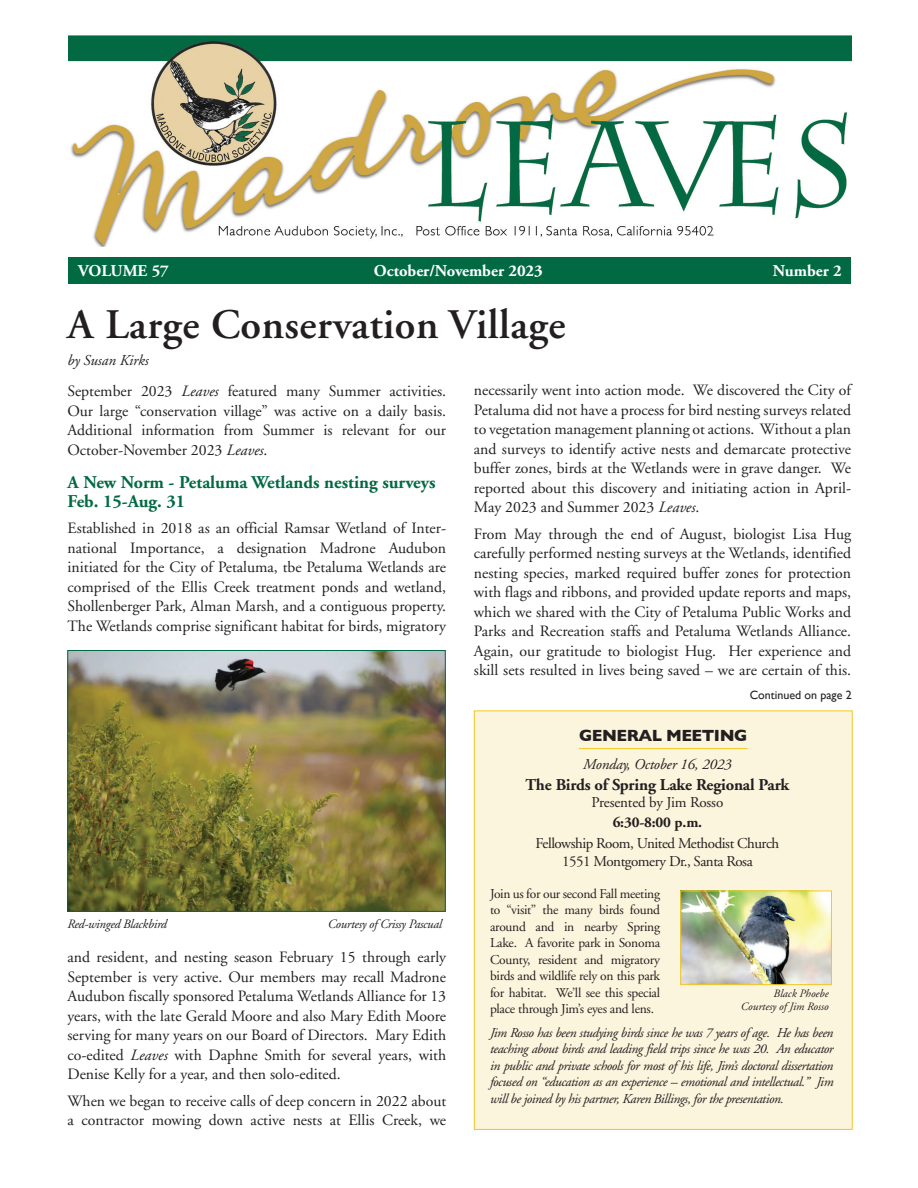
<style>
.page{position:relative;width:918px;height:1188px;background:#fff}
.page>*{position:absolute;margin:0;border:0;box-sizing:border-box;transform-origin:0 0}
.t1{font:600 42px "Adobe Garamond";letter-spacing:.01em;color:#231f20}
.t2{font:700 18px/19.5px "Adobe Garamond";color:#026a43}
.t3{font:700 16.5px "Adobe Garamond";color:#fff}
.t4{font:700 16.5px "Adobe Garamond";letter-spacing:-.01em;color:#231f20}
.t5{font:700 16.5px "Gill Sans";letter-spacing:-.03em;color:#231f20}
.t6{font:15.75px/19.5px "Adobe Garamond";color:#231f20;text-align:justify}
.t7{font:15px/18px "Adobe Garamond";letter-spacing:-.03em;color:#231f20;text-align:center}
.t8{font:italic 15px "Adobe Garamond";letter-spacing:-.01em;color:#231f20}
.t9{font:15px "Adobe Garamond";letter-spacing:-.01em;color:#231f20}
.t10{font:700 15px "Adobe Garamond";color:#231f20}
.t11{font:italic 13.5px/16.5px "Adobe Garamond";letter-spacing:-.03em;color:#231f20;text-align:justify}
.t12{font:13.5px/16.5px "Adobe Garamond";letter-spacing:-.02em;color:#231f20;text-align:justify}
.t13{font:italic 12.75px "Adobe Garamond";letter-spacing:-.02em;color:#231f20}
.t14{font:12px "Gill Sans";color:#231f20}
.t15{font:italic 11.25px/13.5px "Adobe Garamond";color:#231f20;text-align:right}
.s1{font-style:italic}
</style>
<div class="page">
<img style="left:68px;top:35px;width:783px;height:212px">
<div style="left:68px;top:257px;width:783px;height:27px;background:#026a43"></div>
<div style="left:474px;top:711px;width:378px;height:418px;background:#fcf5dd"></div>
<hr style="left:579px;top:748px;width:169px;height:1px;background:#f3c723">
<img style="left:682px;top:893px;width:148px;height:90px">
<div style="left:680px;top:891px;width:152px;height:94px;border:1px solid #f3c723"></div>
<img style="left:69px;top:652px;width:375px;height:258px">
<div style="left:67px;top:650px;width:379px;height:262px;border:1px solid #026a43"></div>
<p class="t3" style="left:78px;top:262px;width:92px">VOLUME 57</p>
<p class="t3" style="left:374px;top:262px;width:170px">October/November 2023</p>
<p class="t3" style="left:773px;top:262px;width:70px">Number 2</p>
<h1 class="t1" style="left:68px;top:302px;width:500px">A Large Conservation Village</h1>
<p class="t8" style="left:68px;top:352px;width:83px">by Susan Kirks</p>
<p class="t6" style="left:68px;top:382px;width:380px">September 2023 <span class="s1">Leaves</span> featured many Summer activities.<br>Our large “conservation village” was active on a daily basis.<br>Additional information from Summer is relevant for our October-November 2023 <span class="s1">Leaves</span>.</p>
<p class="t2" style="left:68px;top:473px;width:370px">A New Norm - Petaluma Wetlands nesting surveys<br>Feb. 15-Aug. 31</p>
<p class="t6" style="left:68px;top:519px;width:380px">Established in 2018 as an official Ramsar Wetland of Inter&shy;national Importance, a designation Madrone Audubon initiated for the City of Petaluma, tbe Petaluma Wetlands are comprised of the Ellis Creek treatment ponds and wetland, Shollenberger Park, Alman Marsh, and a contiguous property.<br>The Wetlands comprise significant habitat for birds, migratory</p>
<p class="t13" style="left:68px;top:917px;width:101px">Red-winged Blackbird</p>
<p class="t13" style="left:328px;top:917px;width:115px">Courtesy of Crissy Pascual</p>
<p class="t6" style="left:68px;top:948px;width:380px">and resident, and nesting season February 15 through early September is very active. Our members may recall Madrone Audubon fiscally sponsored Petaluma Wetlands Alliance for 13 years, with the late Gerald Moore and also Mary Edith Moore serving for many years on our Board of Directors. Mary Edith co-edited <span class="s1">Leaves</span> with Daphne Smith for several years, with Denise Kelly for a year, and then solo-edited.</p>
<p class="t6" style="left:68px;top:1091px;width:380px">When we began to receive calls of deep concern in 2022 about a contractor mowing down active nests at Ellis Creek, we</p>
<p class="t6" style="left:474px;top:381px;width:379px">necessarily went into action mode. We discovered the City of Petaluma did not have a process for bird nesting surveys related to vegetation management planning ot actions. Without a plan and surveys to identify active nests and demarcate protective buffer zones, birds at the Wetlands were in grave danger. We reported about this discovery and initiating action in April-May 2023 and Summer 2023 <span class="s1">Leaves</span>.</p>
<p class="t6" style="left:474px;top:524px;width:379px">From May through the end of August, biologist Lisa Hug carefully performed nesting surveys at the Wetlands, identified nesting species, marked required buffer zones for protection with flags and ribbons, and provided update reports and maps, which we shared with the City of Petaluma Public Works and Parks and Recreation staffs and Petaluma Wetlands Alliance.<br>Again, our gratitude to biologist Hug. Her experience and skill sets resulted in lives being saved – we are certain of this.</p>
<p class="t14" style="left:750px;top:688px;width:104px">Continued on page 2</p>
<p class="t5" style="left:579px;top:722px;width:170px">GENERAL MEETING</p>
<p class="t8" style="left:583px;top:756px;width:150px">Monday, October 16, 2023</p>
<p class="t4" style="left:526px;top:775px;width:265px">The Birds of Spring Lake Regional Park</p>
<p class="t9" style="left:592px;top:794px;width:133px">Presented by Jim Rosso</p>
<p class="t10" style="left:613px;top:814px;width:91px">6:30-8:00 p.m.</p>
<p class="t7" style="left:536px;top:835px;width:245px">Fellowship Room, United Methodist Church<br>1551 Montgomery Dr., Santa Rosa</p>
<p class="t12" style="left:490px;top:886px;width:172px">Join us for our second Fall meeting to “visit” the many birds found around and in nearby Spring Lake. A favorite park in Sonoma County, resident and migratory birds and wildlife rely on this park for habitat. We’ll see this special place through Jim’s eyes and lens.</p>
<p class="t11" style="left:490px;top:1025px;width:345px">Jim Rosso has been studying birds since he was 7 years of age. He has been teaching about birds and leading field trips since he was 20. An educator in public and private schools for most of his life, Jim’s doctoral dissertation focused on “education as an experience – emotional and intellectual.” Jim will be joined by his partner, Karen Billings, for the presentation.</p>
<p class="t15" style="left:741px;top:987px;width:89px">Black Phoebe<br>Courtesy of Jim Rosso</p>
</div>
